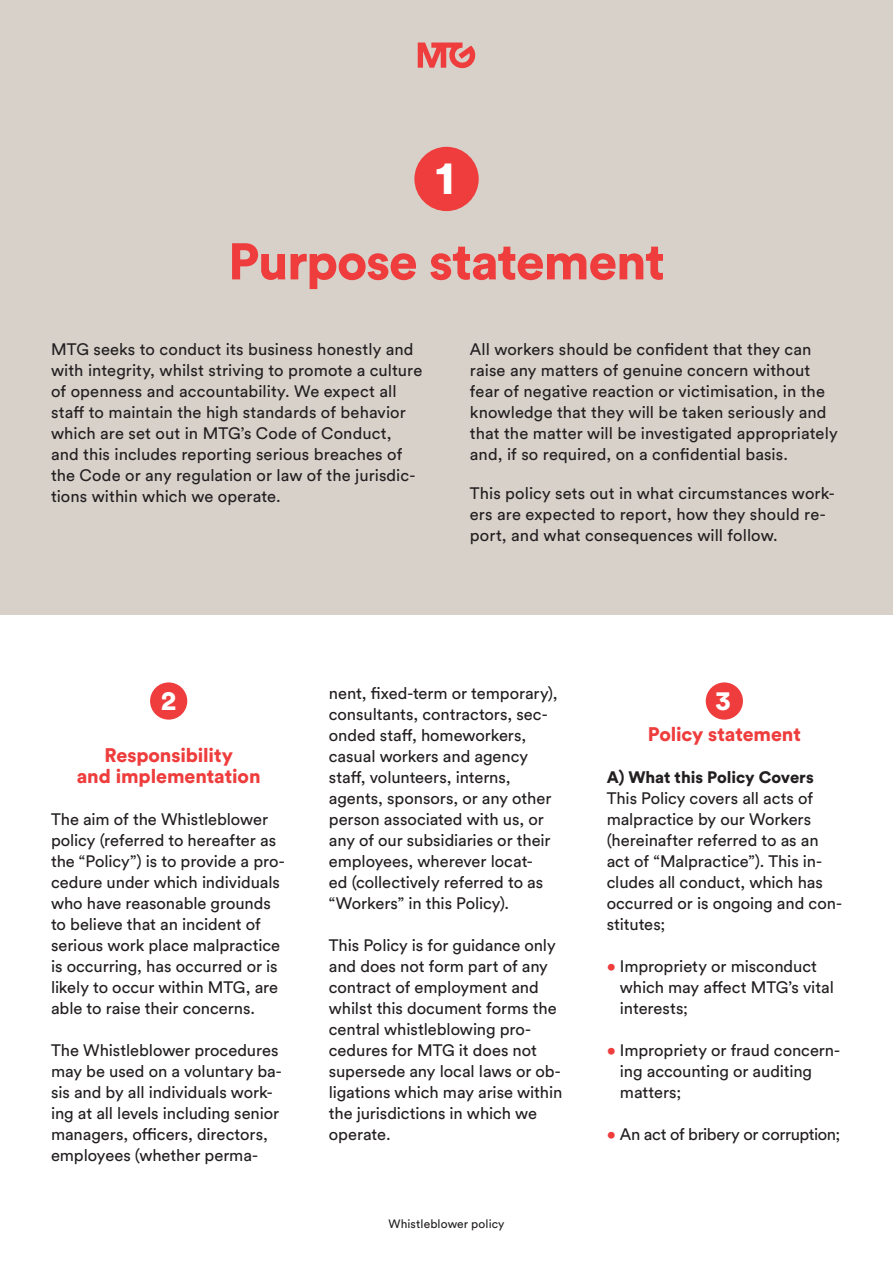
<style>
.page{position:relative;width:893px;height:1263px;background:#fff}
.page>*{position:absolute;margin:0;border:0;box-sizing:border-box;transform-origin:0 0}
.No_Spacing{font:900 51px "Circular Pro";letter-spacing:-.02em;color:#ee3d3c}
.Heading_3{font:900 46.95px "Circular Pro";color:#fff}
.t1{font:900 27.15px "Circular Pro";color:#fff}
.Heading_3-2{font:900 19.5px/21px "Circular Pro";letter-spacing:-.005em;color:#ee3d3c;text-align:center}
.No_Spacing-2{font:16.5px/21px "Circular Pro";color:#231f20}
.No_Spacing-3{font:16.5px "Circular Pro";letter-spacing:-.025em;color:#231f20}
.Heading_3-3{font:900 16.5px "Circular Pro";color:#231f20}
.t2{font:12px "Circular Pro";letter-spacing:.01em;color:#231f20}
.s1{color:#ee3d3c}
</style>
<div class="page">
<div style="left:0;top:0;width:893px;height:615px;background:#d7d1ca"></div>
<svg style="left:418px;top:43px;width:57px;height:26px"></svg>
<div style="left:150px;top:682px;width:37px;height:38px;background:#ee3d3c;border-radius:50%"></div>
<div style="left:706px;top:682px;width:37px;height:38px;background:#ee3d3c;border-radius:50%"></div>
<div style="left:414px;top:147px;width:65px;height:64px;background:#ee3d3c;border-radius:50%"></div>
<p class="Heading_3" style="left:435px;top:145px;width:21px">1</p>
<p class="No_Spacing" style="left:228px;top:226px;width:438px">Purpose statement</p>
<p class="No_Spacing-2" style="left:51px;top:338px;width:373px">MTG seeks to conduct its business honestly and with integrity, whilst striving to promote a culture of openness and accountability. We expect all staff to maintain the high standards of behavior which are set out in MTG’s Code of Conduct, and this includes reporting serious breaches of the Code or any regulation or law of the jurisdic&shy;tions within which we operate.</p>
<p class="No_Spacing-2" style="left:470px;top:338px;width:369px">All workers should be confident that they can raise any matters of genuine concern without fear of negative reaction or victimisation, in the knowledge that they will be taken seriously and that the matter will be investigated appropriately and, if so required, on a confidential basis.</p>
<p class="No_Spacing-2" style="left:470px;top:482px;width:366px">This policy sets out in what circumstances work&shy;ers are expected to report, how they should re&shy;port, and what consequences will follow.</p>
<p class="t1" style="left:161px;top:681px;width:16px">2</p>
<p class="Heading_3-2" style="left:77px;top:743px;width:185px">Responsibility<br>and implementation</p>
<p class="No_Spacing-2" style="left:51px;top:808px;width:235px">The aim of the Whistleblower policy (referred to hereafter as the “Policy”) is to provide a pro&shy;cedure under which individuals who have reasonable grounds to believe that an incident of serious work place malpractice is occurring, has occurred or is likely to occur within MTG, are able to raise their concerns.</p>
<p class="No_Spacing-2" style="left:51px;top:1039px;width:232px">The Whistleblower procedures may be used on a voluntary ba&shy;sis and by all individuals work&shy;ing at all levels including senior managers, officers, directors, employees (whether perma-</p>
<p class="No_Spacing-2" style="left:329px;top:682px;width:230px">nent, fixed-term or temporary), consultants, contractors, sec&shy;onded staff, homeworkers, casual workers and agency staff, volunteers, interns, agents, sponsors, or any other person associated with us, or any of our subsidiaries or their employees, wherever locat-<br>ed (collectively referred to as “Workers” in this Policy).</p>
<p class="No_Spacing-2" style="left:329px;top:934px;width:235px">This Policy is for guidance only and does not form part of any contract of employment and whilst this document forms the central whistleblowing pro&shy;cedures for MTG it does not supersede any local laws or ob&shy;ligations which may arise within the jurisdictions in which we operate.</p>
<p class="t2" style="left:388px;top:1216px;width:118px">Whistleblower policy</p>
<p class="t1" style="left:716px;top:681px;width:16px">3</p>
<p class="Heading_3-2" style="left:648px;top:722px;width:155px">Policy statement</p>
<p class="Heading_3-3" style="left:607px;top:765px;width:209px">A) What this Policy Covers</p>
<p class="No_Spacing-2" style="left:607px;top:787px;width:237px">This Policy covers all acts of malpractice by our Workers (hereinafter referred to as an act of “Malpractice”). This in&shy;cludes all conduct, which has occurred or is ongoing and con&shy;stitutes;</p>
<p class="No_Spacing-2" style="left:620px;top:955px;width:215px;text-indent:-13px"><span class="s1">•</span> Impropriety or misconduct which may affect MTG’s vital interests;</p>
<p class="No_Spacing-2" style="left:620px;top:1039px;width:222px;text-indent:-13px"><span class="s1">•</span> Impropriety or fraud concern&shy;ing accounting or auditing matters;</p>
<p class="No_Spacing-3" style="left:607px;top:1123px;width:235px"><span class="s1">•</span> An act of bribery or corruption;</p>
</div>
